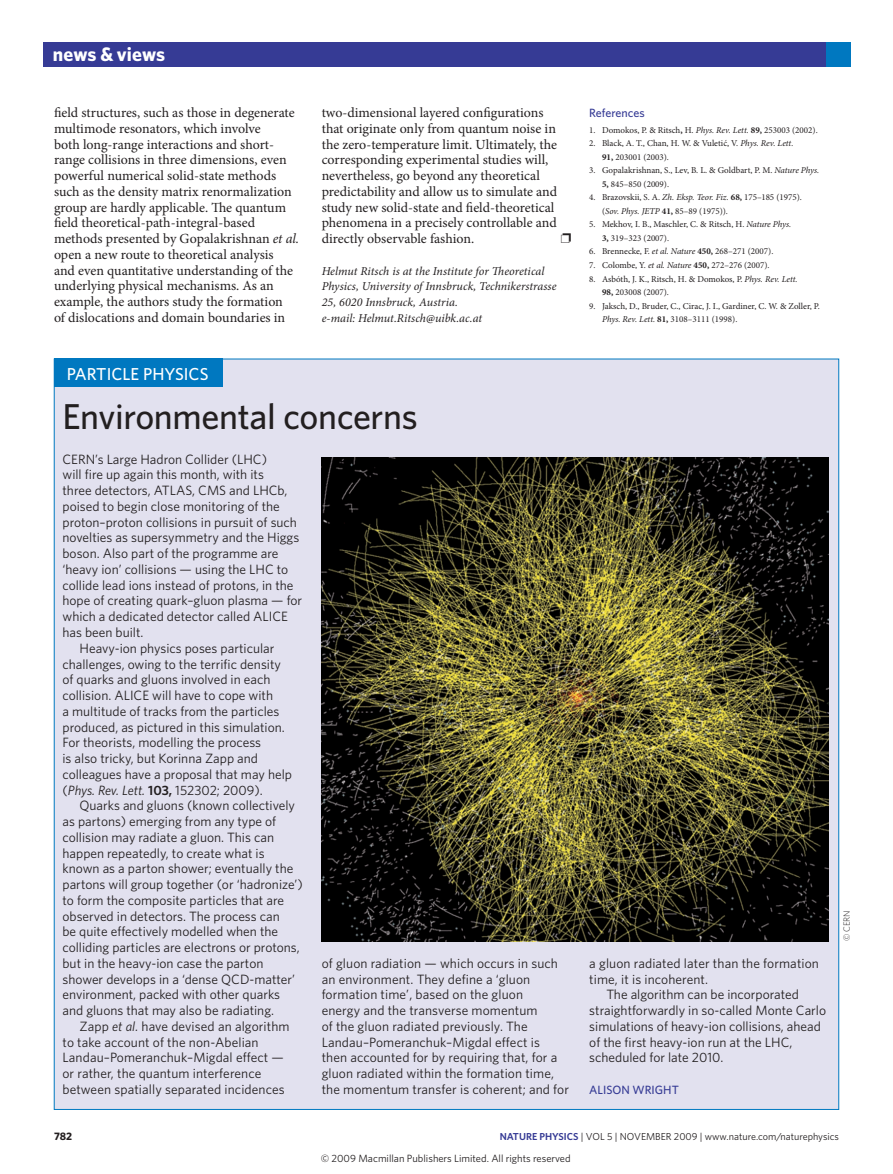
<style>
.page{position:relative;width:893px;height:1174px;background:#fff}
.page>*{position:absolute;margin:0;border:0;box-sizing:border-box;transform-origin:0 0}
.t1{font:500 36px "Whitney";letter-spacing:-.01em;color:#231f20}
.t2{font:700 19.5px "Whitney";color:#fff}
.t3{font:500 17.25px "Whitney";color:#fff}
.t4{font:13.95px/15.8px "Minion Pro";color:#231f20}
.t5{font:13.5px/15.8px "Whitney";color:#231f20}
.t6{font:italic 12px/15.8px "Minion Pro";color:#231f20}
.t7{font:500 12px "Whitney";color:#363b95}
.t8{font:700 10.8px "Whitney";color:#231f20}
.t9{font:10.5px "Whitney Book 2";color:#231f20}
.t10{font:10.2px "Whitney";color:#231f20}
.t11{font:9px/13.5px "Minion Pro";color:#231f20}
.t12{font:300 9px "Whitney";color:#231f20}
.s1{font-style:italic}
.s2{font-weight:700}
.s3{font-weight:600}
.s4{font-weight:600;color:#363b95}
</style>
<div class="page">
<div style="left:43px;top:43px;width:807px;height:24px;background:#363b95"></div>
<div style="left:826px;top:43px;width:24px;height:24px;background:#0078c0"></div>
<div style="left:54px;top:359px;width:785px;height:750px;background:#e2e1ef"></div>
<div style="left:54px;top:359px;width:169px;height:28px;background:#0078c0"></div>
<img style="left:322px;top:457px;width:506px;height:484px">
<h2 class="t2" style="left:53px;top:41px;width:114px">news &amp; views</h2>
<p class="t4" style="left:54px;top:105px;width:247px">field structures, such as those in degenerate multimode resonators, which involve<br>both long-range interactions and short&shy;range collisions in three dimensions, even powerful numerical solid-state methods such as the density matrix renormalization group are hardly applicable. The quantum field theoretical-path-integral-based methods presented by Gopalakrishnan <span class="s1">et al. </span>open a new route to theoretical analysis<br>and even quantitative understanding of the underlying physical mechanisms. As an example, the authors study the formation<br>of dislocations and domain boundaries in</p>
<p class="t4" style="left:322px;top:105px;width:237px">two-dimensional layered configurations that originate only from quantum noise in the zero-temperature limit. Ultimately, the corresponding experimental studies will, nevertheless, go beyond any theoretical predictability and allow us to simulate and study new solid-state and field-theoretical phenomena in a precisely controllable and directly observable fashion.</p>
<p class="t6" style="left:322px;top:263px;width:236px">Helmut Ritsch is at the Institute for Theoretical Physics, University of Innsbruck, Technikerstrasse 25, 6020 Innsbruck, Austria.<br>e-mail: Helmut.Ritsch@uibk.ac.at</p>
<p class="t3" style="left:67px;top:362px;width:143px">PARTICLE PHYSICS</p>
<h1 class="t1" style="left:63px;top:393px;width:357px">Environmental concerns</h1>
<p class="t7" style="left:589px;top:105px;width:57px">References</p>
<p class="t11" style="left:589px;top:123px;width:230px">1. Domokos, P. &amp; Ritsch<span class="s2">,</span> H. <span class="s1">Phys. Rev. Lett.</span> <span class="s2">89,</span> 253003 (2002).</p>
<p class="t11" style="left:602px;top:137px;width:193px;text-indent:-13px">2. Black, A. T., Chan, H. W. &amp; Vuletić, V. <span class="s1">Phys. Rev. Lett.<br></span><span class="s2">91,</span> 203001 (2003).</p>
<p class="t11" style="left:602px;top:164px;width:219px;text-indent:-13px">3. Gopalakrishnan, S., Lev, B. L. &amp; Goldbart, P. M. <span class="s1">Nature Phys.<br></span><span class="s2">5,</span> 845–850 (2009).</p>
<p class="t11" style="left:602px;top:191px;width:201px;text-indent:-13px">4. Brazovskii, S. A. <span class="s1">Zh. Eksp. Teor. Fiz.</span> <span class="s2">68,</span> 175–185 (1975). (<span class="s1">Sov. Phys. JETP</span> <span class="s2">41,</span> 85–89 (1975)).</p>
<p class="t11" style="left:602px;top:218px;width:191px;text-indent:-13px">5. Mekhov, I. B., Maschler, C. &amp; Ritsch, H. <span class="s1">Nature Phys.<br></span><span class="s2">3,</span> 319–323 (2007).</p>
<p class="t11" style="left:589px;top:245px;width:186px">6. Brennecke, F. <span class="s1">et al. Nature</span> <span class="s2">450,</span> 268–271 (2007).</p>
<p class="t11" style="left:589px;top:258px;width:182px">7. Colombe, Y. <span class="s1">et al. Nature</span> <span class="s2">450,</span> 272–276 (2007).</p>
<p class="t11" style="left:602px;top:272px;width:197px;text-indent:-13px">8. Asbóth, J. K., Ritsch, H. &amp; Domokos, P. <span class="s1">Phys. Rev. Lett.<br></span><span class="s2">98,</span> 203008 (2007).</p>
<p class="t11" style="left:602px;top:299px;width:219px;text-indent:-13px">9. Jaksch, D., Bruder, C., Cirac, J. I., Gardiner, C. W. &amp; Zoller, P.<br><span class="s1">Phys. Rev. Lett.</span> <span class="s2">81,</span> 3108–3111 (1998).</p>
<p class="t5" style="left:63px;top:451px;width:206px">CERN’s Large Hadron Collider (LHC)</p>
<p class="t5" style="left:63px;top:466px;width:203px">will fire up again this month, with its</p>
<p class="t5" style="left:63px;top:482px;width:226px">three detectors, ATLAS, CMS and LHCb,</p>
<p class="t5" style="left:63px;top:498px;width:219px">poised to begin close monitoring of the</p>
<p class="t5" style="left:63px;top:514px;width:236px">proton–proton collisions in pursuit of such</p>
<p class="t5" style="left:63px;top:529px;width:238px">novelties as supersymmetry and the Higgs</p>
<p class="t5" style="left:63px;top:545px;width:217px">boson. Also part of the programme are</p>
<p class="t5" style="left:63px;top:561px;width:227px">‘heavy ion’ collisions — using the LHC to</p>
<p class="t5" style="left:63px;top:577px;width:232px">collide lead ions instead of protons, in the</p>
<p class="t5" style="left:63px;top:592px;width:241px">hope of creating quark–gluon plasma — for</p>
<p class="t5" style="left:63px;top:608px;width:227px">which a dedicated detector called ALICE</p>
<p class="t5" style="left:63px;top:624px;width:83px">has been built.</p>
<p class="t5" style="left:80px;top:640px;width:196px">Heavy-ion physics poses particular</p>
<p class="t5" style="left:63px;top:655px;width:220px">challenges, owing to the terrific density</p>
<p class="t5" style="left:63px;top:671px;width:209px">of quarks and gluons involved in each</p>
<p class="t5" style="left:63px;top:687px;width:212px">collision. ALICE will have to cope with</p>
<p class="t5" style="left:63px;top:703px;width:218px">a multitude of tracks from the particles</p>
<p class="t5" style="left:63px;top:718px;width:224px">produced, as pictured in this simulation.</p>
<p class="t5" style="left:63px;top:734px;width:200px">For theorists, modelling the process</p>
<p class="t5" style="left:63px;top:750px;width:197px">is also tricky, but Korinna Zapp and</p>
<p class="t5" style="left:63px;top:766px;width:231px">colleagues have a proposal that may help</p>
<p class="t5" style="left:63px;top:781px;width:202px">(<span class="s1">Phys. Rev. Lett.</span> <span class="s3">103,</span> 152302; 2009).</p>
<p class="t5" style="left:80px;top:797px;width:217px">Quarks and gluons (known collectively</p>
<p class="t5" style="left:63px;top:813px;width:215px">as partons) emerging from any type of</p>
<p class="t5" style="left:63px;top:829px;width:213px">collision may radiate a gluon. This can</p>
<p class="t5" style="left:63px;top:844px;width:204px">happen repeatedly, to create what is</p>
<p class="t5" style="left:63px;top:860px;width:232px">known as a parton shower; eventually the</p>
<p class="t5" style="left:63px;top:876px;width:242px">partons will group together (or ‘hadronize’)</p>
<p class="t5" style="left:63px;top:892px;width:223px">to form the composite particles that are</p>
<p class="t5" style="left:63px;top:907px;width:219px">observed in detectors. The process can</p>
<p class="t5" style="left:63px;top:923px;width:217px">be quite effectively modelled when the</p>
<p class="t5" style="left:63px;top:939px;width:239px">colliding particles are electrons or protons,</p>
<p class="t5" style="left:63px;top:955px;width:202px">but in the heavy-ion case the parton</p>
<p class="t5" style="left:63px;top:970px;width:234px">shower develops in a ‘dense QCD-matter’</p>
<p class="t5" style="left:63px;top:986px;width:219px">environment, packed with other quarks</p>
<p class="t5" style="left:63px;top:1002px;width:213px">and gluons that may also be radiating.</p>
<p class="t5" style="left:80px;top:1018px;width:212px">Zapp <span class="s1">et al.</span> have devised an algorithm</p>
<p class="t5" style="left:63px;top:1033px;width:198px">to take account of the non-Abelian</p>
<p class="t5" style="left:63px;top:1049px;width:223px">Landau–Pomeranchuk–Migdal effect —</p>
<p class="t5" style="left:63px;top:1065px;width:200px">or rather, the quantum interference</p>
<p class="t5" style="left:63px;top:1081px;width:224px">between spatially separated incidences</p>
<p class="t5" style="left:322px;top:955px;width:249px">of gluon radiation — which occurs in such an environment. They define a ‘gluon formation time’, based on the gluon<br>energy and the transverse momentum<br>of the gluon radiated previously. The Landau–Pomeranchuk–Migdal effect is<br>then accounted for by requiring that, for a gluon radiated within the formation time, the momentum transfer is coherent; and for</p>
<p class="t5" style="left:589px;top:955px;width:231px">a gluon radiated later than the formation time, it is incoherent.</p>
<p class="t5" style="left:589px;top:986px;width:238px;text-indent:17px">The algorithm can be incorporated straightforwardly in so-called Monte Carlo simulations of heavy-ion collisions, ahead of the first heavy-ion run at the LHC, scheduled for late 2010.</p>
<p class="t7" style="left:589px;top:1081px;width:91px">ALISON WRIGHT</p>
<p class="t12" style="left:841px;top:941px;width:33px;rotate:-90deg">© CERN</p>
<p class="t8" style="left:54px;top:1129px;width:20px">782</p>
<p class="t10" style="left:500px;top:1129px;width:341px"><span class="s4">NATURE PHYSICS</span> | VOL 5 | NOVEMBER 2009 | www.nature.com/naturephysics</p>
<p class="t9" style="left:321px;top:1152px;width:251px">© 2009 Macmillan Publishers Limited. All rights reserved</p>
</div>
